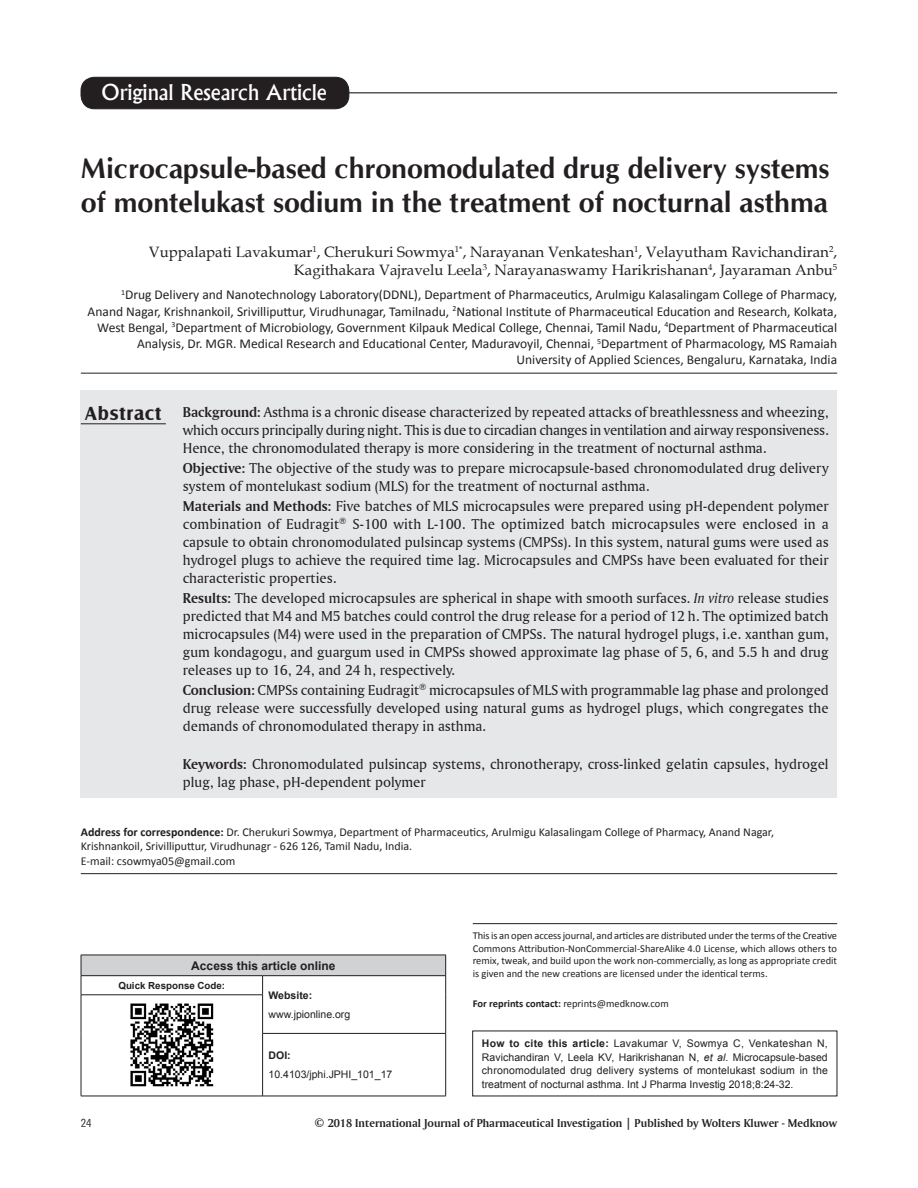
<style>
.page{position:relative;width:918px;height:1188px;background:#fff}
.page>*{position:absolute;margin:0;border:0;box-sizing:border-box;transform-origin:0 0}
.AT{font:700 28.5px/34.2px "CG Omega";color:#231f20}
.AH{font:500 21px "Albertus";color:#fff}
.ABSH{font:700 19.5px "Castle T";letter-spacing:.04em;color:#231f20}
.ABS{font:15px/18px "Amerigo BT Roman A";color:#231f20;text-align:justify}
.AU{font:15px/18px "Book Antiqua";color:#231f20;text-align:right}
.KWD{font:15px/18px "Amerigo BT Roman A";color:#231f20}
.AFF{font:13.5px/16.2px "Calibri";color:#231f20;text-align:right}
.ADD{font:12px/14.4px "Calibri";color:#231f20}
.t1{font:12px "Amerigo BT Bold A";color:#231f20}
.AAO{font:700 12px "Arial";color:#231f20}
.t2{font:12px "Bell Centennial BT Address";color:#231f20}
.Reprint{font:10.5px/12.6px "Calibri";color:#231f20;text-align:justify}
.SRC{font:10.5px/13.5px "Arial";color:#231f20;text-align:justify}
.WEB{font:10.5px "Arial";color:#231f20}
.WEB-2{font:700 10.5px "Arial";color:#231f20}
.QRC{font:700 9.75px "Arial";color:#231f20}
.s1{font-family:"Amerigo BT Bold A"}
.s2{font-family:"Amerigo BT Italic A"}
.s3{font-weight:700}
.s4{font-style:italic}
</style>
<div class="page">
<hr style="left:81px;top:373px;width:756px;height:1px;background:#231f20">
<div style="left:81px;top:390px;width:756px;height:408px;background:#e6e7e9"></div>
<hr style="left:81px;top:423px;width:85px;height:1px;background:#231f20">
<hr style="left:81px;top:873px;width:756px;height:1px;background:#231f20">
<hr style="left:261px;top:92px;width:576px;height:1px;background:#231f20">
<div style="left:81px;top:77px;width:268px;height:32px;background:#231f20;border-radius:14px"></div>
<div style="left:81px;top:77px;width:268px;height:32px;border:1px solid #231f20;border-radius:14px"></div>
<div style="left:81px;top:955px;width:365px;height:21px;background:#d1d2d4"></div>
<hr style="left:445px;top:995px;width:1px;height:38px;background:#231f20">
<hr style="left:81px;top:995px;width:182px;height:1px;background:#231f20">
<hr style="left:81px;top:995px;width:1px;height:38px;background:#231f20">
<hr style="left:81px;top:1033px;width:1px;height:63px;background:#231f20">
<hr style="left:81px;top:1096px;width:182px;height:1px;background:#231f20">
<hr style="left:262px;top:1033px;width:184px;height:1px;background:#231f20">
<hr style="left:445px;top:1034px;width:1px;height:62px;background:#231f20">
<hr style="left:263px;top:1096px;width:183px;height:1px;background:#231f20">
<svg style="left:262px;top:976px;width:1px;height:19px"></svg>
<hr style="left:262px;top:995px;width:1px;height:38px;background:#231f20">
<hr style="left:262px;top:1034px;width:1px;height:62px;background:#231f20">
<hr style="left:81px;top:955px;width:182px;height:1px;background:#231f20">
<svg style="left:81px;top:955px;width:1px;height:40px"></svg>
<hr style="left:263px;top:955px;width:183px;height:1px;background:#231f20">
<svg style="left:445px;top:955px;width:1px;height:40px"></svg>
<hr style="left:81px;top:975px;width:182px;height:1px;background:#231f20">
<hr style="left:263px;top:975px;width:183px;height:1px;background:#231f20">
<img style="left:130px;top:1003px;width:84px;height:84px">
<hr style="left:473px;top:923px;width:364px;height:1px;background:#231f20">
<p class="AH" style="left:102px;top:80px;width:227px">Original Research Article</p>
<p class="AT" style="left:81px;top:151px;width:750px">Microcapsule‑based chronomodulated drug delivery systems of montelukast sodium in the treatment of nocturnal asthma</p>
<p class="AU" style="left:149px;top:242px;width:690px">Vuppalapati Lavakumar<sup>1</sup>, Cherukuri Sowmya<sup>1*</sup>, Narayanan Venkateshan<sup>1</sup>, Velayutham Ravichandiran<sup>2</sup>,<br>Kagithakara Vajravelu Leela<sup>3</sup>, Narayanaswamy Harikrishanan<sup>4</sup>, Jayaraman Anbu<sup>5</sup></p>
<p class="AFF" style="left:88px;top:287px;width:751px"><sup>1</sup>Drug Delivery and Nanotechnology Laboratory(DDNL), Department of Pharmaceutics, Arulmigu Kalasalingam College of Pharmacy, Anand Nagar, Krishnankoil, Srivilliputtur, Virudhunagar, Tamilnadu, <sup>2</sup>National Institute of Pharmaceutical Education and Research, Kolkata, West Bengal, <sup>3</sup>Department of Microbiology, Government Kilpauk Medical College, Chennai, Tamil Nadu, <sup>4</sup>Department of Pharmaceutical Analysis, Dr. MGR. Medical Research and Educational Center, Maduravoyil, Chennai, <sup>5</sup>Department of Pharmacology, MS Ramaiah University of Applied Sciences, Bengaluru, Karnataka, India</p>
<p class="ABS" style="left:183px;top:403px;width:647px"><span class="s1">Background:</span> Asthma is a chronic disease characterized by repeated attacks of breathlessness and wheezing, which occurs principally during night. This is due to circadian changes in ventilation and airway responsiveness.<br>Hence, the chronomodulated therapy is more considering in the treatment of nocturnal asthma.</p>
<p class="ABS" style="left:183px;top:459px;width:647px"><span class="s1">Objective:</span> The objective of the study was to prepare microcapsule‑based chronomodulated drug delivery system of montelukast sodium (MLS) for the treatment of nocturnal asthma.</p>
<p class="ABS" style="left:183px;top:497px;width:647px"><span class="s1">Materials and Methods:</span> Five batches of MLS microcapsules were prepared using pH‑dependent polymer combination of Eudragit<sup>®</sup> S‑100 with L‑100. The optimized batch microcapsules were enclosed in a capsule to obtain chronomodulated pulsincap systems (CMPSs). In this system, natural gums were used as hydrogel plugs to achieve the required time lag. Microcapsules and CMPSs have been evaluated for their characteristic properties.</p>
<p class="ABS" style="left:183px;top:589px;width:647px"><span class="s1">Results:</span> The developed microcapsules are spherical in shape with smooth surfaces. <span class="s2">In vitro</span> release studies predicted that M4 and M5 batches could control the drug release for a period of 12 h. The optimized batch microcapsules (M4) were used in the preparation of CMPSs. The natural hydrogel plugs, i.e. xanthan gum, gum kondagogu, and guargum used in CMPSs showed approximate lag phase of 5, 6, and 5.5 h and drug releases up to 16, 24, and 24 h, respectively.</p>
<p class="ABS" style="left:183px;top:681px;width:647px"><span class="s1">Conclusion:</span> CMPSs containing Eudragit<sup>®</sup> microcapsules of MLS with programmable lag phase and prolonged drug release were successfully developed using natural gums as hydrogel plugs, which congregates the demands of chronomodulated therapy in asthma.</p>
<p class="KWD" style="left:183px;top:754px;width:647px"><span class="s1">Keywords:</span> Chronomodulated pulsincap systems, chronotherapy, cross‑linked gelatin capsules, hydrogel plug, lag phase, pH‑dependent polymer</p>
<p class="ABSH" style="left:85px;top:402px;width:78px">Abstract</p>
<p class="ADD" style="left:81px;top:824px;width:695px"><span class="s3">Address for correspondence:</span> Dr. Cherukuri Sowmya, Department of Pharmaceutics, Arulmigu Kalasalingam College of Pharmacy, Anand Nagar,<br>Krishnankoil, Srivilliputtur, Virudhunagr ‑ 626 126, Tamil Nadu, India.<br>E‑mail: csowmya05@gmail.com</p>
<p class="AAO" style="left:191px;top:957px;width:146px">Access this article online</p>
<p class="QRC" style="left:118px;top:978px;width:108px">Quick Response Code:</p>
<p class="WEB-2" style="left:269px;top:988px;width:45px">Website:</p>
<p class="WEB" style="left:269px;top:1007px;width:83px">www.jpionline.org</p>
<p class="WEB-2" style="left:269px;top:1048px;width:24px">DOI:</p>
<p class="WEB" style="left:269px;top:1067px;width:125px">10.4103/jphi.JPHI_101_17</p>
<p class="Reprint" style="left:473px;top:929px;width:366px">This is an open access journal, and articles are distributed under the terms of the Creative Commons Attribution‑NonCommercial‑ShareAlike 4.0 License, which allows others to remix, tweak, and build upon the work non‑commercially, as long as appropriate credit is given and the new creations are licensed under the identical terms.</p>
<p class="Reprint" style="left:473px;top:997px;width:198px"><span class="s3">For reprints contact:</span> reprints@medknow.com</p>
<p class="SRC" style="left:482px;top:1037px;width:348px"><span class="s3">How to cite this article:</span> Lavakumar V, Sowmya C, Venkateshan N, Ravichandiran V, Leela KV, Harikrishanan N, <span class="s4">et al</span>. Microcapsule-based chronomodulated drug delivery systems of montelukast sodium in the treatment of nocturnal asthma. Int J Pharma Investig 2018;8:24-32.</p>
<p class="t2" style="left:81px;top:1116px;width:12px">24</p>
<p class="t1" style="left:315px;top:1116px;width:524px">© 2018 International Journal of Pharmaceutical Investigation | Published by Wolters Kluwer - Medknow</p>
</div>
